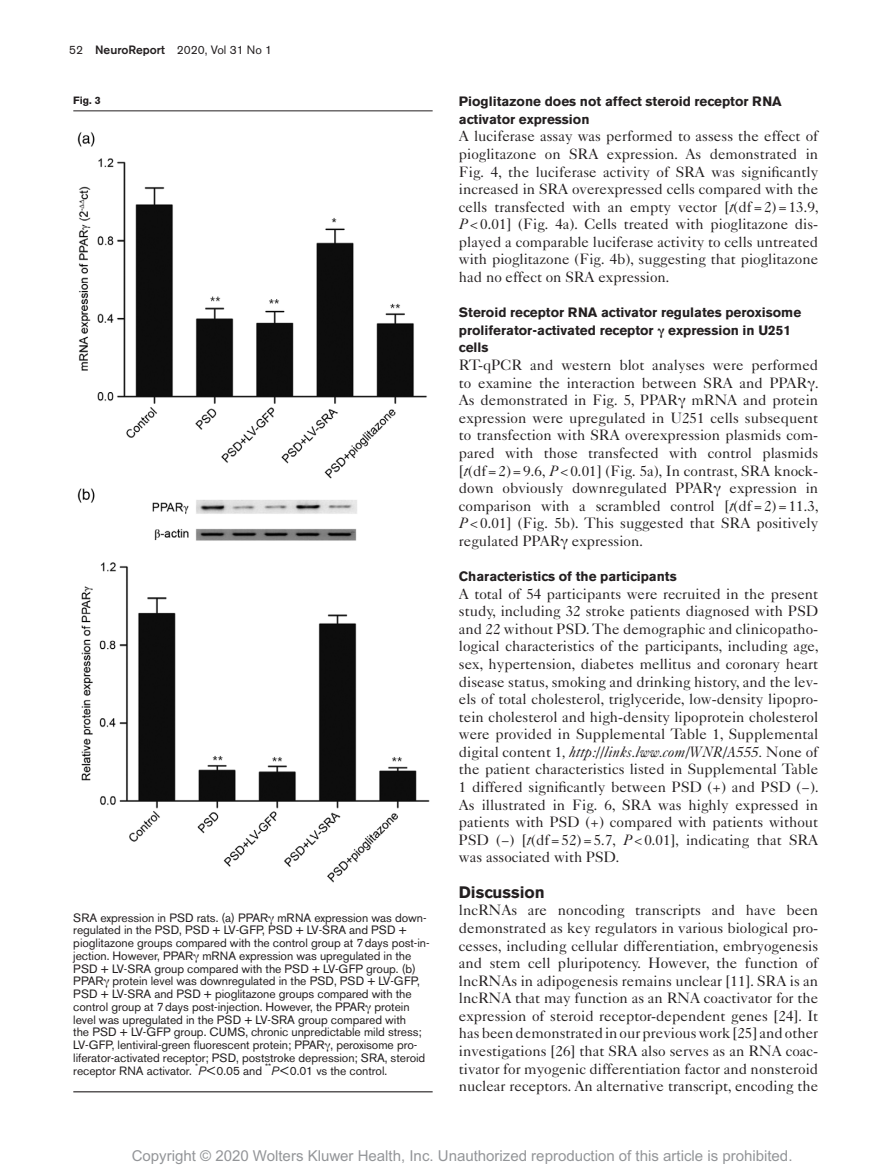
<style>
.page{position:relative;width:881px;height:1174px;background:#fff}
.page>*{position:absolute;margin:0;border:0;box-sizing:border-box;transform-origin:0 0}
.t1{font:700 16.5px "Akzidenz Grotesk BE";color:#231f20}
.t2{font:15px/17.5px "Caslon 540 LT Std";color:#231f20;text-align:justify}
.t3{font:15px "Arial MT Std";color:#939598}
.t4{font:700 13.5px/17.7px "Akzidenz Grotesk BE";color:#231f20}
.t5{font:12px/12.8px "Akzidenz Grotesk BE";letter-spacing:-.005em;color:#231f20}
.t6{font:700 10.5px "Akzidenz Grotesk BE";color:#231f20}
.s1{font-weight:500}
.s2{font-family:"Gandhari Unicode"}
.s3{font-style:italic}
</style>
<div class="page">
<img style="left:77px;top:132px;width:353px;height:751px">
<hr style="left:73px;top:111px;width:359px;height:1px;background:#231f20">
<hr style="left:73px;top:1091px;width:359px;height:1px;background:#231f20">
<p class="t5" style="left:69px;top:43px;width:204px">52 <span class="s1">NeuroReport</span> 2020, Vol 31 No 1</p>
<p class="t6" style="left:73px;top:94px;width:29px">Fig. 3</p>
<p class="t5" style="left:73px;top:911px;width:357px">SRA expression in PSD rats. (a) PPAR<span class="s2">γ</span> mRNA expression was down&shy;regulated in the PSD, PSD + LV-GFP, PSD + LV-SRA and PSD + pioglitazone groups compared with the control group at 7days post-in&shy;jection. However, PPAR<span class="s2">γ</span> mRNA expression was upregulated in the PSD + LV-SRA group compared with the PSD + LV-GFP group. (b)<br>PPAR<span class="s2">γ</span> protein level was downregulated in the PSD, PSD + LV-GFP, PSD + LV-SRA and PSD + pioglitazone groups compared with the control group at 7days post-injection. However, the PPAR<span class="s2">γ</span> protein level was upregulated in the PSD + LV-SRA group compared with<br>the PSD + LV-GFP group. CUMS, chronic unpredictable mild stress; LV-GFP, lentiviral-green fluorescent protein; PPAR<span class="s2">γ</span>, peroxisome pro&shy;liferator-activated receptor; PSD, poststroke depression; SRA, steroid receptor RNA activator. <sup>*</sup><span class="s3">P</span>&lt;0.05 and <sup>**</sup><span class="s3">P</span>&lt;0.01 vs the control.</p>
<p class="t4" style="left:458px;top:93px;width:324px">Pioglitazone does not affect steroid receptor RNA activator expression</p>
<p class="t2" style="left:458px;top:127px;width:361px">A luciferase assay was performed to assess the effect of pioglitazone on SRA expression. As demonstrated in Fig. 4, the luciferase activity of SRA was significantly increased in SRA overexpressed cells compared with the cells transfected with an empty vector [<span class="s3">t</span>(df=2)=13.9, <span class="s3">P</span>&lt;0.01] (Fig. 4a). Cells treated with pioglitazone dis&shy;played a comparable luciferase activity to cells untreated with pioglitazone (Fig. 4b), suggesting that pioglitazone had no effect on SRA expression.</p>
<p class="t4" style="left:458px;top:304px;width:343px">Steroid receptor RNA activator regulates peroxisome proliferator-activated receptor <span class="s2">γ</span> expression in U251 cells</p>
<p class="t2" style="left:458px;top:356px;width:361px">RT-qPCR and western blot analyses were performed to examine the interaction between SRA and PPAR<span class="s2">γ</span>.<br>As demonstrated in Fig. 5, PPAR<span class="s2">γ</span> mRNA and protein expression were upregulated in U251 cells subsequent to transfection with SRA overexpression plasmids com&shy;pared with those transfected with control plasmids [<span class="s3">t</span>(df=2)=9.6, <span class="s3">P</span>&lt;0.01] (Fig. 5a), In contrast, SRA knock&shy;down obviously downregulated PPAR<span class="s2">γ</span> expression in comparison with a scrambled control [<span class="s3">t</span>(df=2)=11.3, <span class="s3">P</span>&lt;0.01] (Fig. 5b). This suggested that SRA positively regulated PPAR<span class="s2">γ</span> expression.</p>
<p class="t4" style="left:458px;top:567px;width:219px">Characteristics of the participants</p>
<p class="t2" style="left:458px;top:584px;width:361px">A total of 54 participants were recruited in the present study, including 32 stroke patients diagnosed with PSD and 22 without PSD. The demographic and clinicopatho&shy;logical characteristics of the participants, including age, sex, hypertension, diabetes mellitus and coronary heart disease status, smoking and drinking history, and the lev&shy;els of total cholesterol, triglyceride, low-density lipopro&shy;tein cholesterol and high-density lipoprotein cholesterol were provided in Supplemental Table 1, Supplemental digital content 1<span class="s3">, http://links.lww.com/WNR/A555.</span> None of the patient characteristics listed in Supplemental Table 1 differed significantly between PSD (+) and PSD (−).<br>As illustrated in Fig. 6, SRA was highly expressed in patients with PSD (+) compared with patients without PSD (−) [<span class="s3">t</span>(df=52)=5.7, <span class="s3">P</span>&lt;0.01], indicating that SRA was associated with PSD.</p>
<p class="t1" style="left:458px;top:882px;width:87px">Discussion</p>
<p class="t2" style="left:458px;top:901px;width:361px">lncRNAs are noncoding transcripts and have been demonstrated as key regulators in various biological pro&shy;cesses, including cellular differentiation, embryogenesis and stem cell pluripotency. However, the function of lncRNAs in adipogenesis remains unclear [11]. SRA is an lncRNA that may function as an RNA coactivator for the expression of steroid receptor-dependent genes [24]. It has been demonstrated in our previous work [25] and other investigations [26] that SRA also serves as an RNA coac&shy;tivator for myogenic differentiation factor and nonsteroid nuclear receptors. An alternative transcript, encoding the</p>
<p class="t3" style="left:132px;top:1147px;width:662px">Copyright © 2020 Wolters Kluwer Health, Inc. Unauthorized reproduction of this article is prohibited.</p>
</div>
